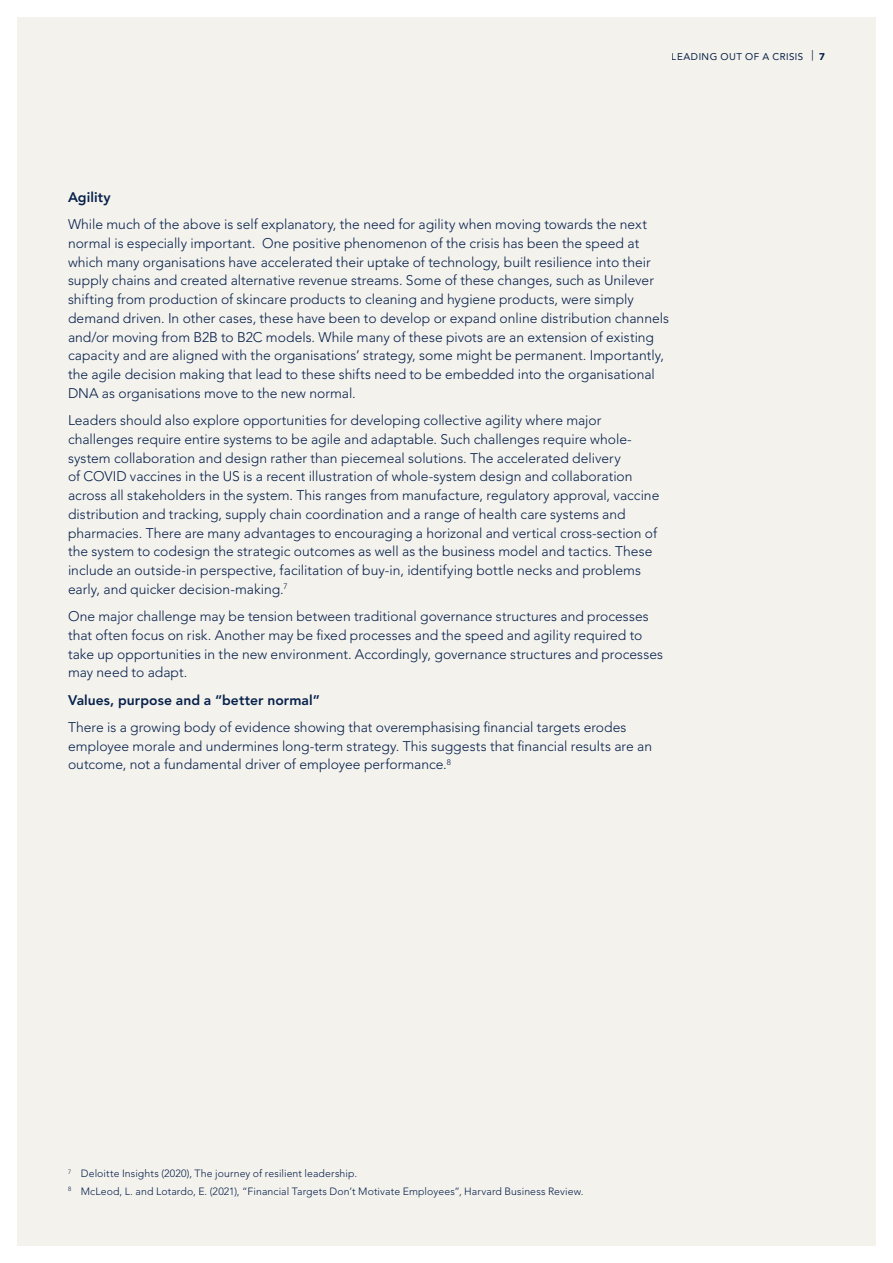
<style>
.page{position:relative;width:893px;height:1263px;background:#fff}
.page>*{position:absolute;margin:0;border:0;box-sizing:border-box;transform-origin:0 0}
.Body_Copy{font:300 13.8px/18.8px "Avenir LT Std";color:#07214b}
.Body_Copy-2{font:800 13.8px "Avenir LT Std";letter-spacing:.005em;color:#07214b}
.Footnote{font:300 10.5px "Avenir LT Std";letter-spacing:.01em;color:#07214b}
.t1{font:9.75px "Avenir LT Std";letter-spacing:.045em;color:#07214b}
.s1{font-weight:900}
</style>
<div class="page">
<div style="left:17px;top:17px;width:859px;height:1229px;background:#f4f2ed"></div>
<p class="t1" style="left:672px;top:50px;width:155px">LEADING OUT OF A CRISIS <sup>|</sup> <span class="s1">7</span></p>
<p class="Body_Copy-2" style="left:68px;top:189px;width:44px">Agility</p>
<p class="Body_Copy" style="left:68px;top:215px;width:602px">While much of the above is self explanatory, the need for agility when moving towards the next normal is especially important. One positive phenomenon of the crisis has been the speed at which many organisations have accelerated their uptake of technology, built resilience into their supply chains and created alternative revenue streams. Some of these changes, such as Unilever shifting from production of skincare products to cleaning and hygiene products, were simply demand driven. In other cases, these have been to develop or expand online distribution channels and/or moving from B2B to B2C models. While many of these pivots are an extension of existing capacity and are aligned with the organisations’ strategy, some might be permanent. Importantly, the agile decision making that lead to these shifts need to be embedded into the organisational DNA as organisations move to the new normal.</p>
<p class="Body_Copy" style="left:68px;top:411px;width:593px">Leaders should also explore opportunities for developing collective agility where major challenges require entire systems to be agile and adaptable. Such challenges require whole&shy;system collaboration and design rather than piecemeal solutions. The accelerated delivery<br>of COVID vaccines in the US is a recent illustration of whole-system design and collaboration across all stakeholders in the system. This ranges from manufacture, regulatory approval, vaccine distribution and tracking, supply chain coordination and a range of health care systems and pharmacies. There are many advantages to encouraging a horizonal and vertical cross-section of the system to codesign the strategic outcomes as well as the business model and tactics. These include an outside-in perspective, facilitation of buy-in, identifying bottle necks and problems early, and quicker decision-making.<sup>7</sup></p>
<p class="Body_Copy" style="left:68px;top:607px;width:597px">One major challenge may be tension between traditional governance structures and processes that often focus on risk. Another may be fixed processes and the speed and agility required to take up opportunities in the new environment. Accordingly, governance structures and processes may need to adapt.</p>
<p class="Body_Copy-2" style="left:68px;top:692px;width:253px">Values, purpose and a “better normal”</p>
<p class="Body_Copy" style="left:68px;top:718px;width:585px">There is a growing body of evidence showing that overemphasising financial targets erodes employee morale and undermines long-term strategy. This suggests that financial results are an outcome, not a fundamental driver of employee performance.<sup>8</sup></p>
<p class="Footnote" style="left:68px;top:1167px;width:291px"><sup>7</sup> Deloitte Insights (2020), The journey of resilient leadership.</p>
<p class="Footnote" style="left:68px;top:1185px;width:517px"><sup>8</sup> McLeod, L. and Lotardo, E. (2021), “Financial Targets Don’t Motivate Employees”, Harvard Business Review.</p>
</div>
